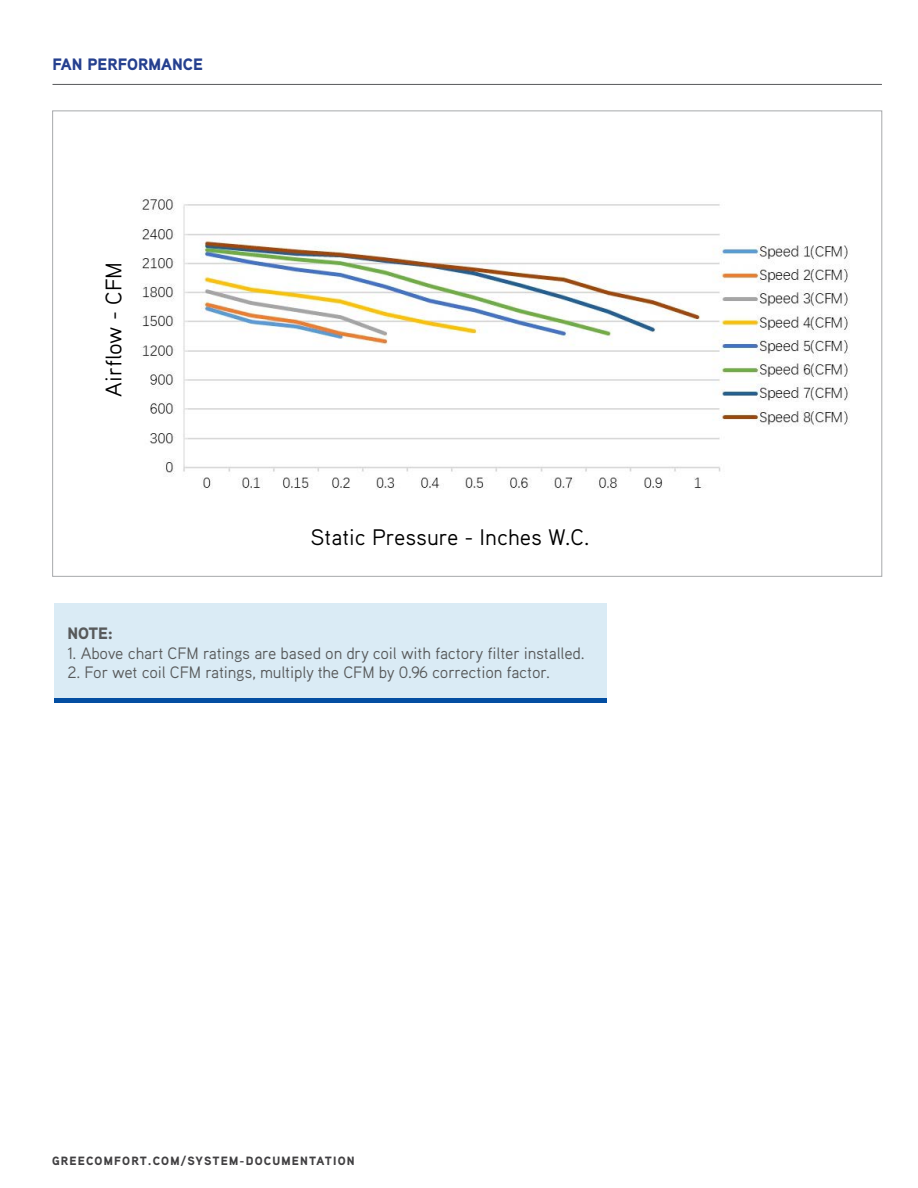
<style>
.page{position:relative;width:918px;height:1188px;background:#fff}
.page>*{position:absolute;margin:0;border:0;box-sizing:border-box;transform-origin:0 0}
.t1{font:22.5px "Aaux Pro";color:#000}
.t2{font:16.5px "Aaux Pro";letter-spacing:-.01em;color:#585a5b}
.t3{font:900 16.5px "Aaux Pro";color:#25408f}
.t4{font:900 16.5px "Aaux Pro";color:#585a5b}
.t5{font:900 12px "Aaux Pro";letter-spacing:.1em;color:#414042}
</style>
<div class="page">
<hr style="left:52px;top:84px;width:830px;height:1px;background:#58595b">
<img style="left:140px;top:197px;width:710px;height:292px">
<div style="left:54px;top:603px;width:552px;height:39px;background:#daebf5"></div>
<div style="left:54px;top:642px;width:552px;height:20px;background:#daebf5"></div>
<div style="left:54px;top:662px;width:552px;height:40px;background:#daebf5"></div>
<hr style="left:54px;top:698px;width:552px;height:4px;background:#034ea2">
<p class="t3" style="left:52px;top:54px;width:152px">FAN PERFORMANCE</p>
<h1 class="t1" style="left:99px;top:397px;width:137px;rotate:-90deg">Airflow - CFM</h1>
<h1 class="t1" style="left:311px;top:523px;width:280px">Static Pressure - Inches W.C.</h1>
<p class="t4" style="left:67px;top:622px;width:47px">NOTE:</p>
<p class="t2" style="left:67px;top:642px;width:519px">1. Above chart CFM ratings are based on dry coil with factory filter installed.</p>
<p class="t2" style="left:67px;top:662px;width:484px">2. For wet coil CFM ratings, multiply the CFM by 0.96 correction factor.</p>
<p class="t5" style="left:52px;top:1154px;width:304px">GREECOMFORT.COM/SYSTEM-DOCUMENTATION</p>
</div>
